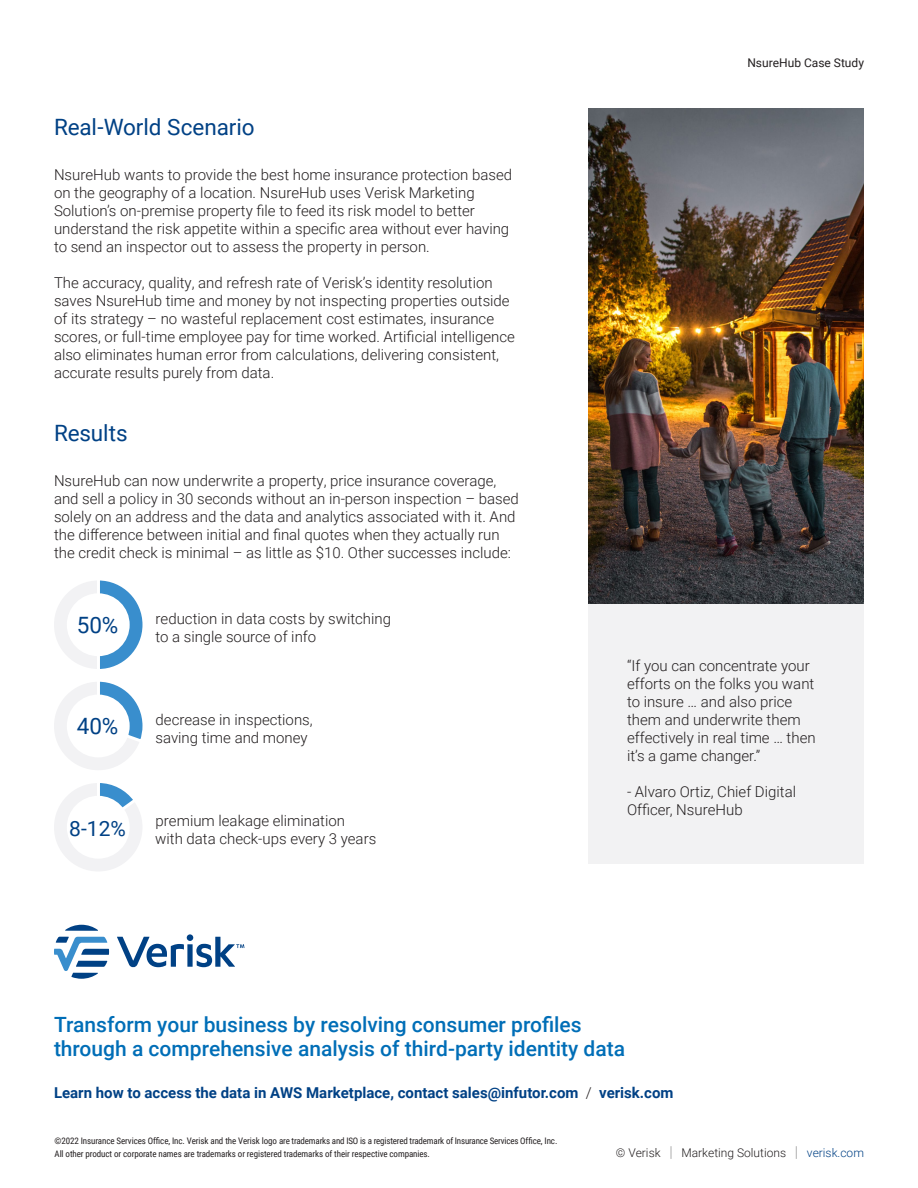
<style>
.page{position:relative;width:918px;height:1188px;background:#fff}
.page>*{position:absolute;margin:0;border:0;box-sizing:border-box;transform-origin:0 0}
.subhead_15_18{font:22.5px "Roboto";letter-spacing:-.005em;color:#004185}
.legal_copy_6_9{font:500 21px/24px "Roboto";color:#006eb7}
.subhead_15_18-2{font:21px "Roboto";color:#004185}
.body_copy_10_12{font:300 15px/18px "Roboto";color:#231f20}
.body_copy_10_12-2{font:700 15px "Roboto";color:#004185}
.folio_right_alignmen{font:300 12px "Roboto";color:#231f20}
.folio_right_alignmen-2{font:12px "Roboto";color:#231f20}
.legal_copy_6_9-2{font:9px/13.5px "Roboto Condensed";letter-spacing:-.01em;color:#231f20}
.s1{font-weight:300;color:#231f20}
.s2{font-size:15px;color:#999}
.s3{color:#004185}
</style>
<div class="page">
<svg style="left:54px;top:925px;width:190px;height:54px"></svg>
<div style="left:52px;top:579px;width:92px;height:91px;background:#f2f2f4;border-radius:50%"></div>
<div style="left:67px;top:593px;width:63px;height:63px;background:#fff;border-radius:50%"></div>
<img style="left:588px;top:108px;width:276px;height:497px">
<div style="left:52px;top:680px;width:92px;height:92px;background:#f2f2f4;border-radius:50%"></div>
<div style="left:51px;top:679px;width:95px;height:94px;border:3px solid #fff;border-radius:50%"></div>
<svg style="left:95px;top:579px;width:51px;height:166px"></svg>
<div style="left:67px;top:695px;width:63px;height:62px;background:#fff;border-radius:50%"></div>
<div style="left:52px;top:782px;width:92px;height:91px;background:#f2f2f4;border-radius:50%"></div>
<div style="left:51px;top:780px;width:95px;height:94px;border:3px solid #fff;border-radius:50%"></div>
<svg style="left:95px;top:780px;width:44px;height:29px"></svg>
<div style="left:67px;top:796px;width:63px;height:63px;background:#fff;border-radius:50%"></div>
<div style="left:588px;top:605px;width:276px;height:259px;background:#f2f2f3"></div>
<p class="subhead_15_18" style="left:54px;top:111px;width:202px">Real-World Scenario</p>
<p class="body_copy_10_12" style="left:54px;top:165px;width:460px">NsureHub wants to provide the best home insurance protection based on the geography of a location. NsureHub uses Verisk Marketing Solution’s on-premise property file to feed its risk model to better understand the risk appetite within a specific area without ever having to send an inspector out to assess the property in person.</p>
<p class="body_copy_10_12" style="left:54px;top:273px;width:462px">The accuracy, quality, and refresh rate of Verisk’s identity resolution saves NsureHub time and money by not inspecting properties outside of its strategy – no wasteful replacement cost estimates, insurance scores, or full-time employee pay for time worked. Artificial intelligence also eliminates human error from calculations, delivering consistent, accurate results purely from data.</p>
<p class="subhead_15_18" style="left:54px;top:417px;width:75px">Results</p>
<p class="body_copy_10_12" style="left:54px;top:471px;width:466px">NsureHub can now underwrite a property, price insurance coverage, and sell a policy in 30 seconds without an in-person inspection – based solely on an address and the data and analytics associated with it. And the difference between initial and final quotes when they actually run the credit check is minimal – as little as $10. Other successes include:</p>
<p class="subhead_15_18" style="left:77px;top:609px;width:43px">50%</p>
<p class="body_copy_10_12" style="left:155px;top:609px;width:237px">reduction in data costs by switching to a single source of info</p>
<p class="subhead_15_18" style="left:77px;top:710px;width:43px">40%</p>
<p class="body_copy_10_12" style="left:156px;top:710px;width:159px">decrease in inspections, saving time and money</p>
<p class="subhead_15_18-2" style="left:69px;top:814px;width:58px">8-12%</p>
<p class="body_copy_10_12" style="left:155px;top:811px;width:223px">premium leakage elimination<br>with data check-ups every 3 years</p>
<p class="folio_right_alignmen-2" style="left:747px;top:54px;width:118px">NsureHub Case Study</p>
<p class="body_copy_10_12" style="left:627px;top:656px;width:190px">“If you can concentrate your efforts on the folks you want to insure … and also price them and underwrite them effectively in real time … then it’s a game changer.”</p>
<p class="body_copy_10_12" style="left:627px;top:782px;width:171px">- Alvaro Ortiz, Chief Digital<br>Officer, NsureHub</p>
<p class="legal_copy_6_9" style="left:54px;top:1012px;width:573px">Transform your business by resolving consumer profiles through a comprehensive analysis of third-party identity data</p>
<p class="body_copy_10_12-2" style="left:54px;top:1082px;width:621px">Learn how to access the data in AWS Marketplace, contact sales@infutor.com <span class="s1">/</span> verisk.com</p>
<p class="legal_copy_6_9-2" style="left:54px;top:1133px;width:505px">©2022 Insurance Services Office, Inc. Verisk and the Verisk logo are trademarks and ISO is a registered trademark of Insurance Services Office, Inc.<br>All other product or corporate names are trademarks or registered trademarks of their respective companies.</p>
<p class="folio_right_alignmen" style="left:616px;top:1145px;width:250px">© Verisk <span class="s2">|</span> Marketing Solutions <span class="s2">|</span> <span class="s3">verisk.com</span></p>
</div>
